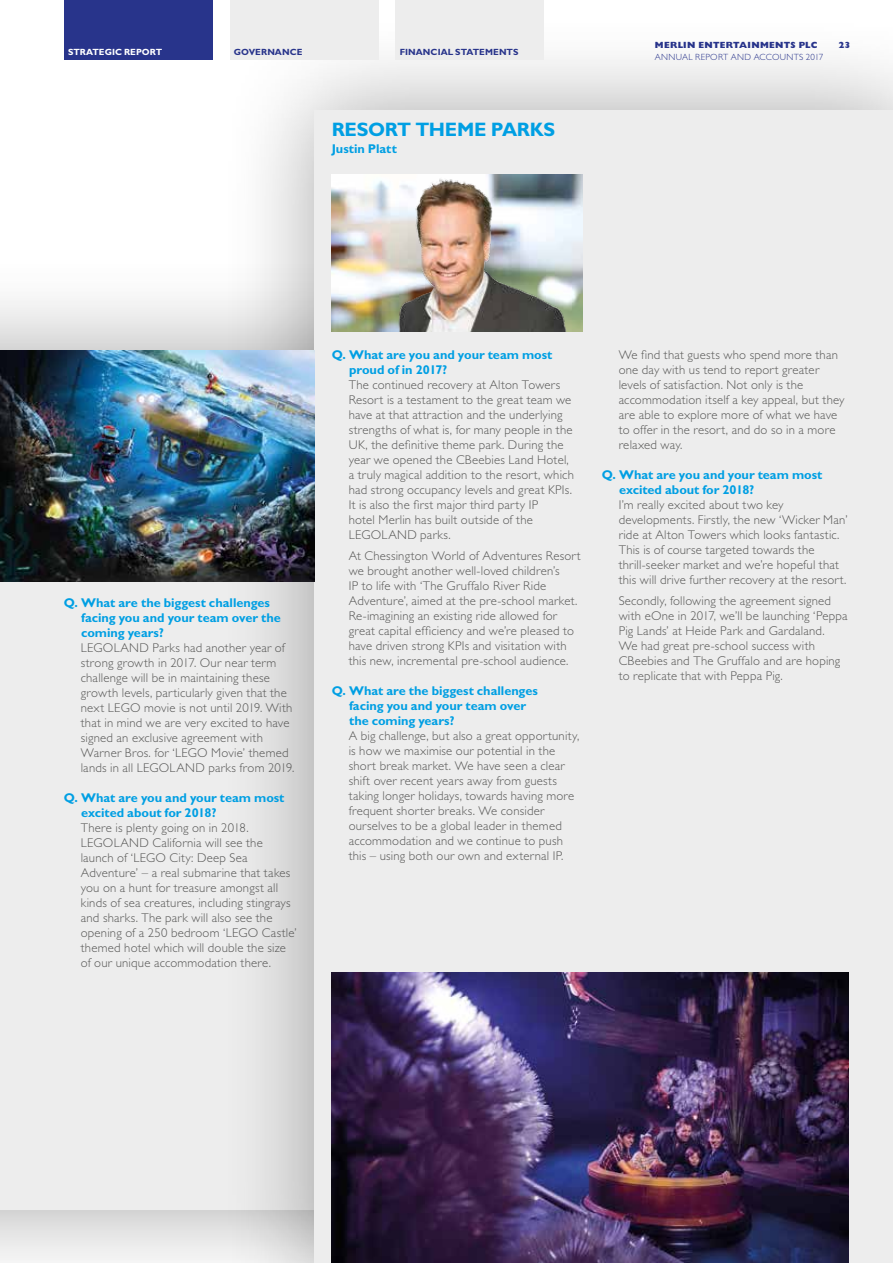
<style>
.page{position:relative;width:893px;height:1263px;background:#fff}
.page>*{position:absolute;margin:0;border:0;box-sizing:border-box;transform-origin:0 0}
.t1{font:700 19.5px "Gill Sans Std";letter-spacing:-.02em;color:#009fe3}
.t2{font:300 12.75px/15px "Gill Sans Std";letter-spacing:.015em;color:#575756}
.t3{font:700 12.75px/15px "Gill Sans Std";letter-spacing:-.005em;color:#009fe3}
.t4{font:700 9px "Gill Sans Std";letter-spacing:.005em;color:#28348b}
.t5{font:300 9px "Gill Sans Std";letter-spacing:.03em;color:#28348b}
.t6{font:800 9px "Gill Sans Std";letter-spacing:.035em;color:#28348b}
.t7{font:700 9px "Gill Sans Std";color:#fff}
</style>
<div class="page">
<div style="left:0;top:256px;width:563px;height:1007px;background:#000;opacity:.35"></div>
<div style="left:0;top:351px;width:468px;height:859px;background:#ededed"></div>
<div style="left:219px;top:15px;width:674px;height:1248px;background:#000;opacity:.35"></div>
<div style="left:315px;top:111px;width:578px;height:1152px;background:#ededed"></div>
<img style="left:332px;top:973px;width:516px;height:290px">
<img style="left:0;top:351px;width:315px;height:230px">
<img style="left:332px;top:174px;width:251px;height:158px">
<div style="left:395px;top:0;width:149px;height:60px;background:#ededed"></div>
<div style="left:230px;top:0;width:148px;height:60px;background:#ededed"></div>
<div style="left:64px;top:0;width:149px;height:60px;background:#28348b"></div>
<img style="left:346px;top:174px;width:222px;height:158px">
<p class="t7" style="left:68px;top:47px;width:96px">STRATEGIC REPORT</p>
<p class="t4" style="left:234px;top:47px;width:70px">GOVERNANCE</p>
<p class="t4" style="left:400px;top:47px;width:120px">FINANCIAL STATEMENTS</p>
<h1 class="t1" style="left:332px;top:118px;width:225px">RESORT THEME PARKS</h1>
<p class="t3" style="left:332px;top:141px;width:67px">Justin Platt</p>
<p class="t6" style="left:655px;top:39px;width:164px">MERLIN ENTERTAINMENTS PLC</p>
<p class="t5" style="left:655px;top:51px;width:170px">ANNUAL REPORT AND ACCOUNTS 2017</p>
<p class="t6" style="left:838px;top:39px;width:14px">23</p>
<p class="t3" style="left:81px;top:595px;width:201px;text-indent:-17px">Q. What are the biggest challenges facing you and your team over the coming years?</p>
<p class="t2" style="left:81px;top:640px;width:215px">LEGOLAND Parks had another year of strong growth in 2017. Our near term challenge will be in maintaining these growth levels, particularly given that the next LEGO movie is not until 2019. With that in mind we are very excited to have signed an exclusive agreement with Warner Bros. for ‘LEGO Movie’ themed lands in all LEGOLAND parks from 2019.</p>
<p class="t3" style="left:81px;top:790px;width:205px;text-indent:-17px">Q. What are you and your team most excited about for 2018?</p>
<p class="t2" style="left:81px;top:820px;width:218px">There is plenty going on in 2018.<br>LEGOLAND California will see the launch of ‘LEGO City: Deep Sea Adventure’ – a real submarine that takes you on a hunt for treasure amongst all kinds of sea creatures, including stingrays and sharks. The park will also see the opening of a 250 bedroom ‘LEGO Castle’ themed hotel which will double the size of our unique accommodation there.</p>
<p class="t3" style="left:349px;top:348px;width:205px;text-indent:-17px">Q. What are you and your team most proud of in 2017?</p>
<p class="t2" style="left:349px;top:378px;width:227px">The continued recovery at Alton Towers Resort is a testament to the great team we have at that attraction and the underlying strengths of what is, for many people in the UK, the definitive theme park. During the year we opened the CBeebies Land Hotel, a truly magical addition to the resort, which had strong occupancy levels and great KPIs.<br>It is also the first major third party IP<br>hotel Merlin has built outside of the LEGOLAND parks.</p>
<p class="t2" style="left:349px;top:549px;width:233px">At Chessington World of Adventures Resort we brought another well-loved children’s<br>IP to life with ‘The Gruffalo River Ride Adventure’, aimed at the pre-school market.<br>Re-imagining an existing ride allowed for great capital efficiency and we’re pleased to have driven strong KPIs and visitation with this new, incremental pre-school audience.</p>
<p class="t3" style="left:349px;top:684px;width:190px;text-indent:-17px">Q. What are the biggest challenges facing you and your team over the coming years?</p>
<p class="t2" style="left:349px;top:729px;width:232px">A big challenge, but also a great opportunity, is how we maximise our potential in the short break market. We have seen a clear shift over recent years away from guests taking longer holidays, towards having more frequent shorter breaks. We consider ourselves to be a global leader in themed accommodation and we continue to push this – using both our own and external IP.</p>
<p class="t2" style="left:619px;top:348px;width:227px">We find that guests who spend more than one day with us tend to report greater levels of satisfaction. Not only is the accommodation itself a key appeal, but they are able to explore more of what we have to offer in the resort, and do so in a more relaxed way.</p>
<p class="t3" style="left:619px;top:468px;width:205px;text-indent:-17px">Q. What are you and your team most excited about for 2018?</p>
<p class="t2" style="left:619px;top:498px;width:230px">I’m really excited about two key developments. Firstly, the new ‘Wicker Man’ ride at Alton Towers which looks fantastic.<br>This is of course targeted towards the thrill-seeker market and we’re hopeful that this will drive further recovery at the resort.</p>
<p class="t2" style="left:619px;top:594px;width:230px">Secondly, following the agreement signed with eOne in 2017, we’ll be launching ‘Peppa Pig Lands’ at Heide Park and Gardaland.<br>We had great pre-school success with CBeebies and The Gruffalo and are hoping to replicate that with Peppa Pig.</p>
</div>
